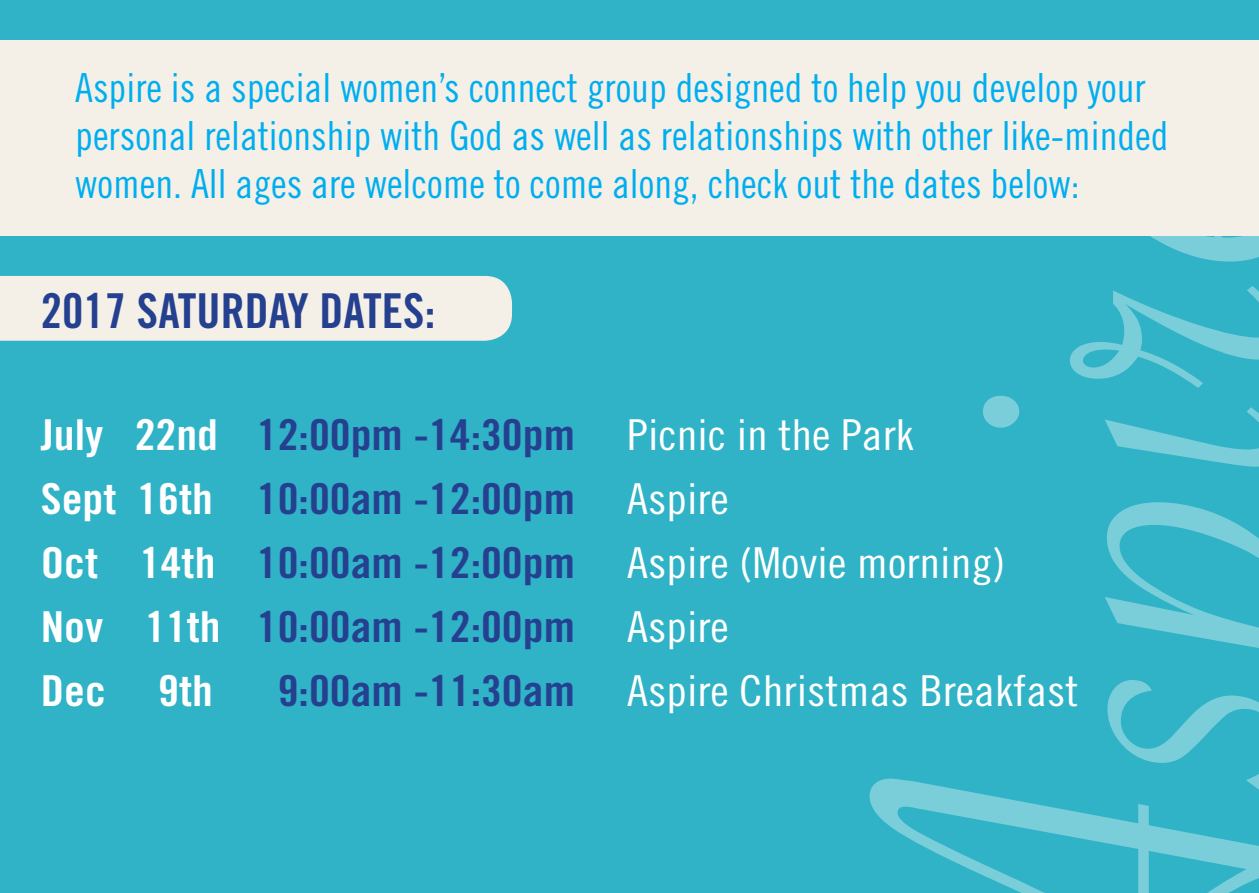
<style>
.page{position:relative;width:1259px;height:893px;background:#30b3c7}
.page>*{position:absolute;margin:0;border:0;box-sizing:border-box;transform-origin:0 0}
.t1{font:48px "Trade Gothic Bold Cond Twenty";color:#25408f}
.t2{font:42.6px/63.9px "Trade Gothic Bold Cond Twenty";color:#25408f;scale:1.1 1}
.t3{font:42.6px "Trade Gothic Cond Eighteen";color:#fff;scale:1.1 1}
.t4{font:40.2px/48px "Trade Gothic Cond Eighteen";color:#00aeef}
.s1{color:#fff}
.s2{font-family:"Trade Gothic Cond Eighteen";color:#fff}
.s3{font-family:"Trade Gothic Bold Cond Twenty"}
.s4{font-family:"Trade Gothic Bold Cond Twenty";color:#25408f}
</style>
<div class="page">
<svg style="left:869px;top:502px;width:390px;height:391px"></svg>
<svg style="left:983px;top:396px;width:276px;height:71px"></svg>
<svg style="left:1070px;top:286px;width:189px;height:102px"></svg>
<svg style="left:1150px;top:236px;width:109px;height:26px"></svg>
<div style="left:0;top:41px;width:1259px;height:195px;background:#f4f0e8"></div>
<div style="left:0;top:276px;width:512px;height:65px;background:#f4f0e8"></div>
<p class="t4" style="left:75px;top:64px;width:1095px">Aspire is a special women’s connect group designed to help you develop your personal relationship with God as well as relationships with other like-minded women. All ages are welcome to come along, check out the dates below:</p>
<p class="t1" style="left:41px;top:281px;width:396px">2017 SATURDAY DATES:</p>
<p class="t2" style="left:41px;top:403px;width:795px"><span class="s1">July 22nd</span> 12:00pm -14:30pm <span class="s2">Picnic in the Park<br></span><span class="s1">Sept 16th</span> 10:00am -12:00pm <span class="s2">Aspire</span></p>
<p class="t3" style="left:41px;top:538px;width:878px"><span class="s3">Oct 14th</span> <span class="s4">10:00am -12:00pm</span> Aspire (Movie morning)</p>
<p class="t2" style="left:41px;top:594px;width:627px"><span class="s1">Nov 11th</span> 10:00am -12:00pm <span class="s2">Aspire<br></span><span class="s1">Dec 9th</span></p>
<p class="t3" style="left:278px;top:665px;width:729px"><span class="s4">9:00am -11:30am</span> Aspire Christmas Breakfast</p>
</div>
